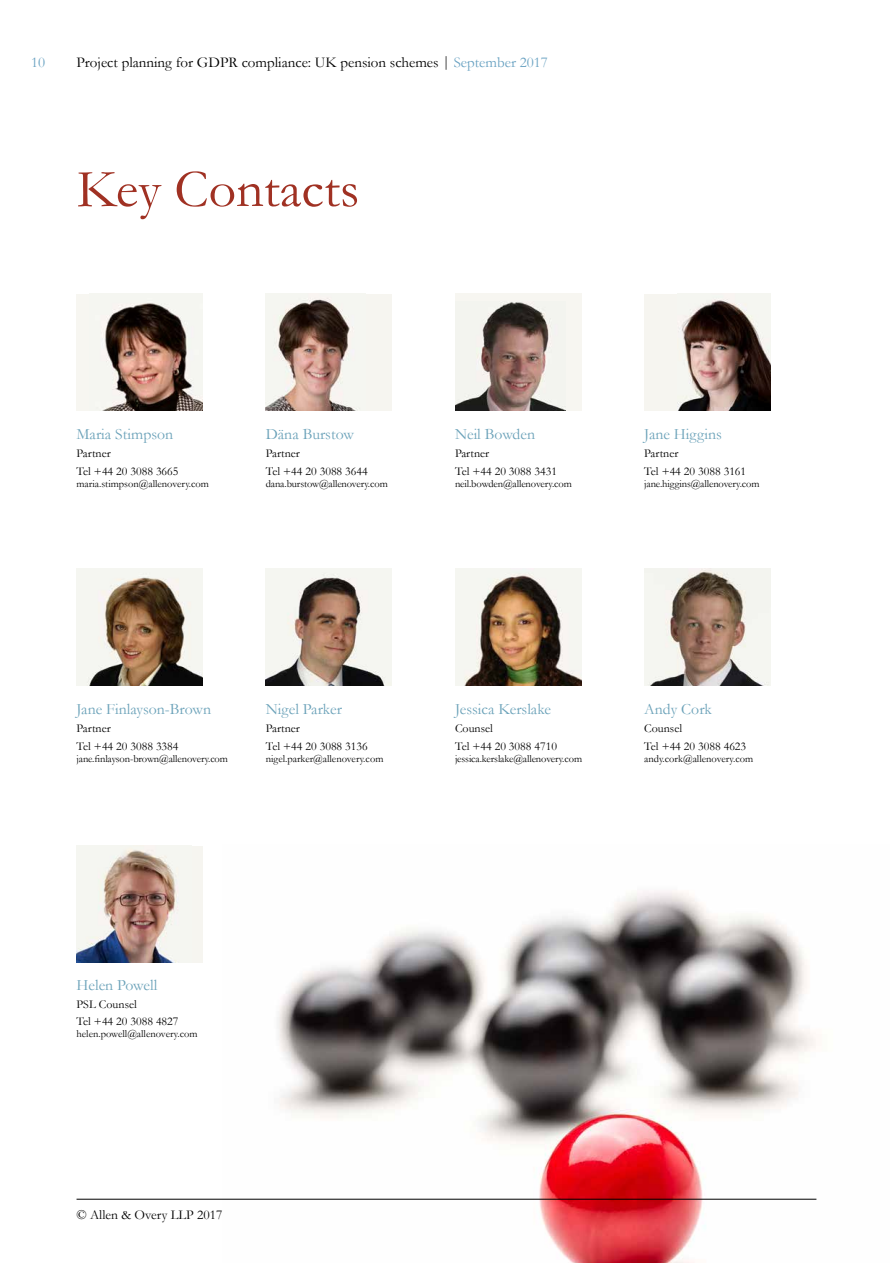
<style>
.page{position:relative;width:893px;height:1263px;background:#fff}
.page>*{position:absolute;margin:0;border:0;box-sizing:border-box;transform-origin:0 0}
.t1{font:54px "Garamond AO";color:#a03123}
.t2{font:15.75px "Garamond AO";color:#6ba2b9}
.t3{font:15px "Garamond AO";color:#000}
.t4{font:15px "Garamond AO";color:#69a2c2}
.t5{font:13.5px "Garamond AO";color:#000}
.t6{font:12px/17.7px "Garamond AO";color:#000}
.t7{font:10.5px "Garamond AO";letter-spacing:-.01em;color:#000}
.s1{color:#69a2c2}
</style>
<div class="page">
<img style="left:223px;top:891px;width:594px;height:372px">
<hr style="left:77px;top:1199px;width:739px;height:1px;background:#000">
<div style="left:455px;top:294px;width:126px;height:117px;background:#f7f6f1"></div>
<img style="left:455px;top:302px;width:111px;height:109px">
<div style="left:266px;top:294px;width:126px;height:116px;background:#f6f5f0"></div>
<img style="left:266px;top:298px;width:88px;height:112px">
<div style="left:77px;top:294px;width:126px;height:116px;background:#f7f6f1"></div>
<img style="left:104px;top:303px;width:99px;height:107px">
<div style="left:644px;top:294px;width:126px;height:116px;background:#f6f5f0"></div>
<img style="left:678px;top:299px;width:92px;height:111px">
<img style="left:644px;top:569px;width:126px;height:116px">
<div style="left:77px;top:846px;width:126px;height:117px;background:#f6f5f0"></div>
<img style="left:77px;top:850px;width:99px;height:113px">
<img style="left:77px;top:569px;width:126px;height:117px">
<img style="left:455px;top:569px;width:126px;height:116px">
<img style="left:266px;top:569px;width:126px;height:116px">
<h3 class="t4" style="left:31px;top:52px;width:16px">10</h3>
<h3 class="t3" style="left:77px;top:52px;width:473px">Project planning for GDPR compliance: UK pension schemes | <span class="s1">September 2017</span></h3>
<h1 class="t1" style="left:77px;top:153px;width:284px">Key Contacts</h1>
<h2 class="t2" style="left:77px;top:424px;width:98px">Maria Stimpson</h2>
<p class="t6" style="left:77px;top:444px;width:103px">Partner<br>Tel +44 20 3088 3665</p>
<p class="t7" style="left:77px;top:476px;width:134px">maria.stimpson@allenovery.com</p>
<h2 class="t2" style="left:266px;top:424px;width:90px">Däna Burstow</h2>
<p class="t6" style="left:266px;top:444px;width:103px">Partner<br>Tel +44 20 3088 3644</p>
<p class="t7" style="left:266px;top:476px;width:123px">dana.burstow@allenovery.com</p>
<h2 class="t2" style="left:455px;top:424px;width:82px">Neil Bowden</h2>
<p class="t6" style="left:455px;top:444px;width:103px">Partner<br>Tel +44 20 3088 3431</p>
<p class="t7" style="left:455px;top:476px;width:118px">neil.bowden@allenovery.com</p>
<h2 class="t2" style="left:644px;top:424px;width:79px">Jane Higgins</h2>
<p class="t6" style="left:644px;top:444px;width:103px">Partner<br>Tel +44 20 3088 3161</p>
<p class="t7" style="left:644px;top:476px;width:117px">jane.higgins@allenovery.com</p>
<h2 class="t2" style="left:77px;top:699px;width:136px">Jane Finlayson-Brown</h2>
<p class="t6" style="left:77px;top:719px;width:103px">Partner<br>Tel +44 20 3088 3384</p>
<p class="t7" style="left:77px;top:751px;width:153px">jane.finlayson-brown@allenovery.com</p>
<h2 class="t2" style="left:266px;top:699px;width:78px">Nigel Parker</h2>
<p class="t6" style="left:266px;top:719px;width:103px">Partner<br>Tel +44 20 3088 3136</p>
<p class="t7" style="left:266px;top:751px;width:119px">nigel.parker@allenovery.com</p>
<h2 class="t2" style="left:455px;top:699px;width:98px">Jessica Kerslake</h2>
<p class="t6" style="left:455px;top:719px;width:103px">Counsel<br>Tel +44 20 3088 4710</p>
<p class="t7" style="left:455px;top:751px;width:129px">jessica.kerslake@allenovery.com</p>
<h2 class="t2" style="left:644px;top:699px;width:69px">Andy Cork</h2>
<p class="t6" style="left:644px;top:719px;width:103px">Counsel<br>Tel +44 20 3088 4623</p>
<p class="t7" style="left:644px;top:751px;width:111px">andy.cork@allenovery.com</p>
<h2 class="t2" style="left:77px;top:974px;width:82px">Helen Powell</h2>
<p class="t6" style="left:77px;top:995px;width:103px">PSL Counsel<br>Tel +44 20 3088 4827</p>
<p class="t7" style="left:77px;top:1027px;width:122px">helen.powell@allenovery.com</p>
<p class="t5" style="left:77px;top:1205px;width:147px">© Allen &amp; Overy LLP 2017</p>
</div>
